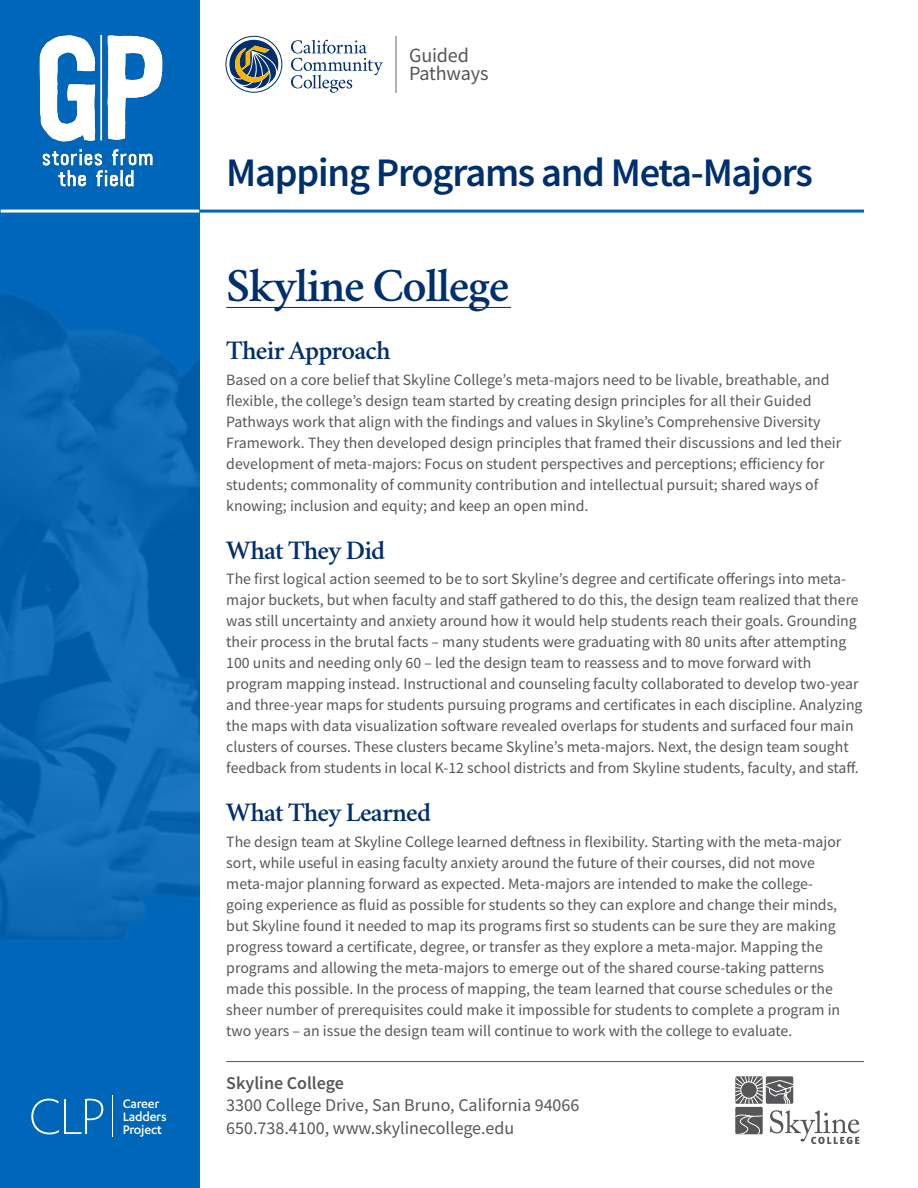
<style>
.page{position:relative;width:918px;height:1188px;background:#fff}
.page>*{position:absolute;margin:0;border:0;box-sizing:border-box;transform-origin:0 0}
.GP_Titles{font:600 48px "Crimson";letter-spacing:-.03em;color:#002f6d}
.GP_Topic{font:600 40.5px "Source Sans Pro";letter-spacing:-.03em;color:#002f6d}
.GP_Subheads{font:600 27px "Crimson";letter-spacing:-.03em;color:#002f6d}
.t1{font:20.1px/18px "Source Sans Pro";letter-spacing:-.01em;color:#53575a}
.GP_College_Address{font:18px/22.5px "Source Sans Pro";color:#555759}
.GP_Body{font:15.75px/21px "Source Sans Pro";color:#555759}
.t2{font:500 14.25px/13px "Karbon";letter-spacing:-.015em;color:#fff}
.s1{font-weight:600}
</style>
<div class="page">
<div style="left:0;top:0;width:199px;height:1188px;background:#0066ba"></div>
<svg style="left:31px;top:1099px;width:72px;height:35px"></svg>
<hr style="left:112px;top:1096px;width:1px;height:40px;background:#fff">
<hr style="left:201px;top:210px;width:661px;height:3px;background:#0066ba">
<hr style="left:2px;top:210px;width:196px;height:3px;background:#fff">
<img style="left:0;top:293px;width:199px;height:647px">
<hr style="left:396px;top:36px;width:1px;height:57px;background:#b0b3b2">
<svg style="left:225px;top:36px;width:57px;height:57px"></svg>
<svg style="left:291px;top:40px;width:92px;height:53px"></svg>
<hr style="left:226px;top:1061px;width:638px;height:1px;background:#555759">
<hr style="left:226px;top:307px;width:285px;height:1px;background:#002f6d">
<img style="left:39px;top:24px;width:161px;height:125px">
<img style="left:39px;top:143px;width:120px;height:23px">
<img style="left:53px;top:164px;width:90px;height:23px">
<svg style="left:770px;top:1110px;width:90px;height:34px"></svg>
<svg style="left:735px;top:1076px;width:58px;height:28px"></svg>
<div style="left:741px;top:1082px;width:16px;height:16px;background:#565659;border-radius:50%"></div>
<div style="left:740px;top:1081px;width:18px;height:18px;border:1px solid #fff;border-radius:50%"></div>
<div style="left:735px;top:1107px;width:28px;height:27px;background:#565659;border-radius:2px"></div>
<svg style="left:735px;top:1114px;width:28px;height:20px"></svg>
<p class="t2" style="left:123px;top:1097px;width:45px">Career<br>Ladders<br>Project</p>
<p class="t1" style="left:409px;top:48px;width:81px">Guided<br>Pathways</p>
<h1 class="GP_Topic" style="left:226px;top:146px;width:588px">Mapping Programs and Meta-Majors</h1>
<h2 class="GP_Titles" style="left:226px;top:252px;width:285px">Skyline College</h2>
<h3 class="GP_Subheads" style="left:226px;top:331px;width:166px">Their Approach</h3>
<p class="GP_Body" style="left:226px;top:369px;width:616px">Based on a core belief that Skyline College’s meta-majors need to be livable, breathable, and flexible, the college’s design team started by creating design principles for all their Guided Pathways work that align with the findings and values in Skyline’s Comprehensive Diversity Framework. They then developed design principles that framed their discussions and led their development of meta-majors: Focus on student perspectives and perceptions; efficiency for students; commonality of community contribution and intellectual pursuit; shared ways of knowing; inclusion and equity; and keep an open mind.</p>
<h3 class="GP_Subheads" style="left:226px;top:531px;width:161px">What They Did</h3>
<p class="GP_Body" style="left:226px;top:568px;width:638px">The first logical action seemed to be to sort Skyline’s degree and certificate offerings into meta&shy;major buckets, but when faculty and staff gathered to do this, the design team realized that there was still uncertainty and anxiety around how it would help students reach their goals. Grounding their process in the brutal facts – many students were graduating with 80 units after attempting 100 units and needing only 60 – led the design team to reassess and to move forward with program mapping instead. Instructional and counseling faculty collaborated to develop two-year and three-year maps for students pursuing programs and certificates in each discipline. Analyzing the maps with data visualization software revealed overlaps for students and surfaced four main clusters of courses. These clusters became Skyline’s meta-majors. Next, the design team sought feedback from students in local K-12 school districts and from Skyline students, faculty, and staff.</p>
<h3 class="GP_Subheads" style="left:226px;top:793px;width:206px">What They Learned</h3>
<p class="GP_Body" style="left:226px;top:831px;width:617px">The design team at Skyline College learned deftness in flexibility. Starting with the meta-major sort, while useful in easing faculty anxiety around the future of their courses, did not move meta-major planning forward as expected. Meta-majors are intended to make the college&shy;going experience as fluid as possible for students so they can explore and change their minds, but Skyline found it needed to map its programs first so students can be sure they are making progress toward a certificate, degree, or transfer as they explore a meta-major. Mapping the programs and allowing the meta-majors to emerge out of the shared course-taking patterns made this possible. In the process of mapping, the team learned that course schedules or the sheer number of prerequisites could make it impossible for students to complete a program in two years – an issue the design team will continue to work with the college to evaluate.</p>
<p class="GP_College_Address" style="left:226px;top:1071px;width:355px"><span class="s1">Skyline College<br></span>3300 College Drive, San Bruno, California 94066<br>650.738.4100, www.skylinecollege.edu</p>
</div>
